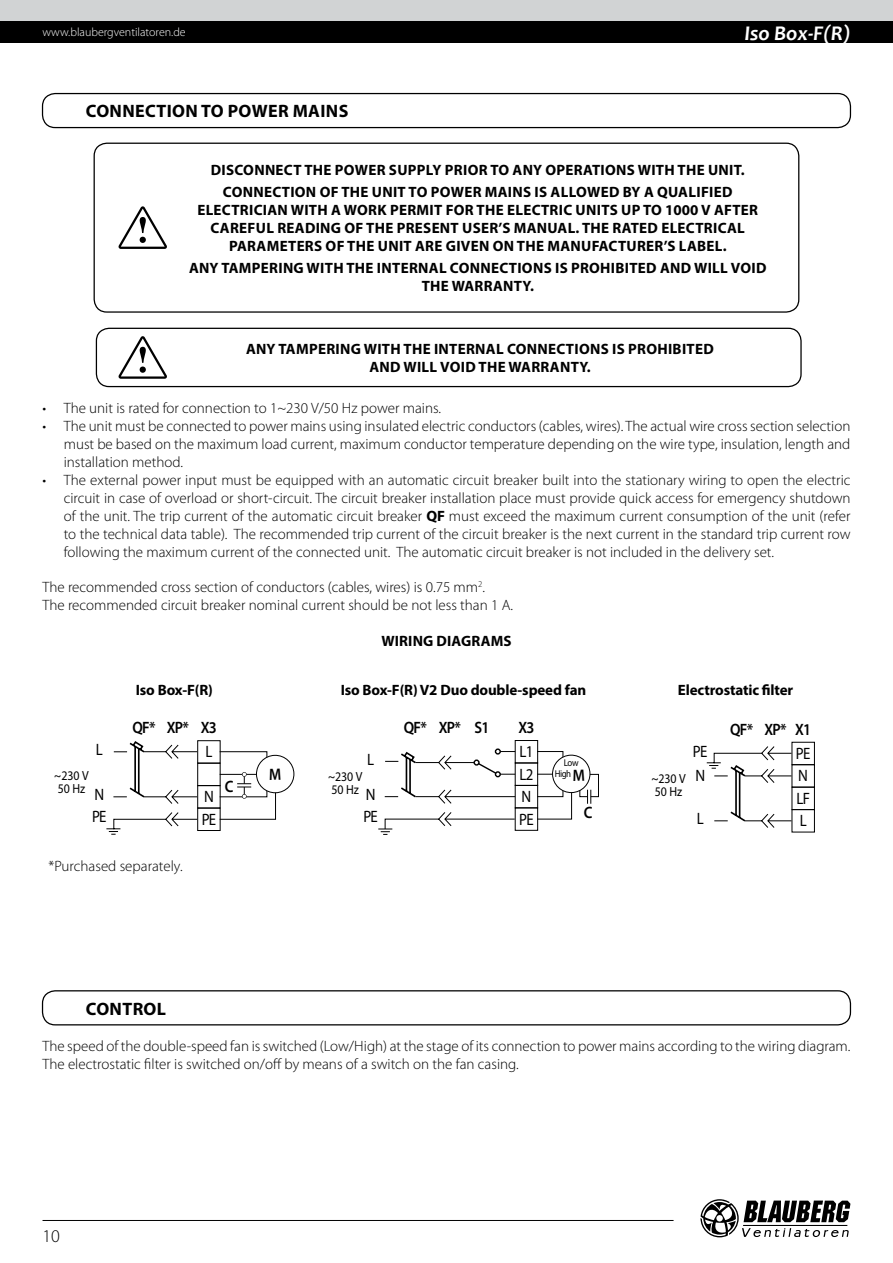
<style>
.page{position:relative;width:893px;height:1263px;background:#fff}
.page>*{position:absolute;margin:0;border:0;box-sizing:border-box;transform-origin:0 0}
.t1{font:italic 700 21px "Candara";color:#fff}
.t2{font:700 18px "Myriad Pro";letter-spacing:.02em;color:#000}
.t3{font:300 18px "Myriad Pro";color:#000}
.t4{font:16.5px/22.5px "Myriad Pro";letter-spacing:-.05em;color:#000;scale:.9 1}
.t5{font:600 16.5px "Myriad Pro";letter-spacing:-.05em;color:#000;scale:.9 1}
.t6{font:300 15px/18px "Myriad Pro";color:#000;text-align:justify}
.t7{font:700 15px/18px "Myriad Pro";letter-spacing:.02em;color:#000;text-align:center}
.t8{font:700 15px "Myriad Pro";letter-spacing:-.01em;color:#000}
.t9{font:13.2px/13.2px "Myriad Pro";color:#000;scale:.9 1}
.t10{font:300 12px "Myriad Pro";color:#fff}
.t11{font:9.9px/10.9px "Myriad Pro";letter-spacing:-.05em;color:#000;scale:.9 1}
.s1{font-weight:700}
</style>
<div class="page">
<div style="left:0;top:0;width:893px;height:21px;background:#d1d3d4"></div>
<div style="left:0;top:21px;width:893px;height:22px;background:#000"></div>
<svg style="left:700px;top:1199px;width:150px;height:38px"></svg>
<hr style="left:43px;top:1220px;width:631px;height:1px;background:#000">
<div style="left:94px;top:143px;width:705px;height:170px;border:1px solid #000;border-radius:13px"></div>
<svg style="left:118px;top:206px;width:49px;height:43px"></svg>
<div style="left:96px;top:328px;width:706px;height:59px;border:1px solid #000;border-radius:13px"></div>
<svg style="left:118px;top:336px;width:49px;height:43px"></svg>
<div style="left:197px;top:740px;width:24px;height:24px;border:1px solid #000"></div>
<div style="left:197px;top:763px;width:24px;height:23px;border:1px solid #000"></div>
<div style="left:197px;top:807px;width:24px;height:24px;border:1px solid #000"></div>
<div style="left:197px;top:785px;width:24px;height:23px;border:1px solid #000"></div>
<svg style="left:113px;top:740px;width:85px;height:65px"></svg>
<svg style="left:106px;top:811px;width:92px;height:24px"></svg>
<div style="left:256px;top:755px;width:38px;height:38px;border:1px solid #000;border-radius:50%"></div>
<div style="left:515px;top:740px;width:23px;height:23px;border:1px solid #000"></div>
<div style="left:515px;top:762px;width:23px;height:24px;border:1px solid #000"></div>
<div style="left:515px;top:807px;width:23px;height:24px;border:1px solid #000"></div>
<div style="left:515px;top:785px;width:23px;height:23px;border:1px solid #000"></div>
<svg style="left:378px;top:811px;width:138px;height:24px"></svg>
<div style="left:495px;top:748px;width:6px;height:7px;border:1px solid #000;border-radius:50%"></div>
<svg style="left:385px;top:749px;width:131px;height:56px"></svg>
<svg style="left:536px;top:751px;width:28px;height:12px"></svg>
<div style="left:552px;top:755px;width:38px;height:38px;background:#fff;border-radius:50%"></div>
<div style="left:552px;top:754px;width:39px;height:39px;border:1px solid #000;border-radius:50%"></div>
<div style="left:791px;top:742px;width:24px;height:23px;border:1px solid #000"></div>
<div style="left:791px;top:764px;width:24px;height:24px;border:1px solid #000"></div>
<div style="left:791px;top:809px;width:24px;height:23px;border:1px solid #000"></div>
<div style="left:791px;top:787px;width:24px;height:23px;border:1px solid #000"></div>
<svg style="left:706px;top:745px;width:86px;height:84px"></svg>
<div style="left:42px;top:990px;width:809px;height:35px;border:1px solid #000;border-radius:13px"></div>
<div style="left:42px;top:93px;width:809px;height:35px;border:1px solid #000;border-radius:13px"></div>
<svg style="left:219px;top:751px;width:62px;height:69px"></svg>
<svg style="left:536px;top:770px;width:63px;height:50px"></svg>
<p class="t10" style="left:43px;top:26px;width:145px">www.blaubergventilatoren.de</p>
<h1 class="t1" style="left:744px;top:20px;width:108px">Iso Box-F(R)</h1>
<p class="t2" style="left:86px;top:99px;width:264px">CONNECTION TO POWER MAINS</p>
<p class="t7" style="left:211px;top:158px;width:536px;line-height:22.2px">DISCONNECT THE POWER SUPPLY PRIOR TO ANY OPERATIONS WITH THE UNIT.<br>CONNECTION OF THE UNIT TO POWER MAINS IS ALLOWED BY A QUALIFIED</p>
<p class="t7" style="left:197px;top:201px;width:562px">ELECTRICIAN WITH A WORK PERMIT FOR THE ELECTRIC UNITS UP TO 1000 V AFTER<br>CAREFUL READING OF THE PRESENT USER’S MANUAL. THE RATED ELECTRICAL<br>PARAMETERS OF THE UNIT ARE GIVEN ON THE MANUFACTURER’S LABEL.</p>
<p class="t7" style="left:189px;top:259px;width:579px">ANY TAMPERING WITH THE INTERNAL CONNECTIONS IS PROHIBITED AND WILL VOID<br>THE WARRANTY.</p>
<p class="t7" style="left:246px;top:339px;width:469px">ANY TAMPERING WITH THE INTERNAL CONNECTIONS IS PROHIBITED<br>AND WILL VOID THE WARRANTY.</p>
<p class="t6" style="left:43px;top:400px;width:400px">• The unit is rated for connection to 1~230 V/50 Hz power mains.</p>
<p class="t6" style="left:64px;top:418px;width:788px;text-indent:-21px">• The unit must be connected to power mains using insulated electric conductors (cables, wires). The actual wire cross section selection must be based on the maximum load current, maximum conductor temperature depending on the wire type, insulation, length and installation method.</p>
<p class="t6" style="left:64px;top:472px;width:788px;text-indent:-21px">• The external power input must be equipped with an automatic circuit breaker built into the stationary wiring to open the electric circuit in case of overload or short-circuit. The circuit breaker installation place must provide quick access for emergency shutdown of the unit. The trip current of the automatic circuit breaker <span class="s1">QF</span> must exceed the maximum current consumption of the unit (refer to the technical data table). The recommended trip current of the circuit breaker is the next current in the standard trip current row following the maximum current of the connected unit. The automatic circuit breaker is not included in the delivery set.</p>
<p class="t6" style="left:43px;top:578px;width:472px">The recommended cross section of conductors (cables, wires) is 0.75 mm<sup>2</sup>.<br>The recommended circuit breaker nominal current should be not less than 1 A.</p>
<p class="t7" style="left:381px;top:631px;width:132px">WIRING DIAGRAMS</p>
<p class="t7" style="left:136px;top:680px;width:78px">Iso Box-F(R)</p>
<p class="t8" style="left:341px;top:680px;width:247px">Iso Box-F(R) V2 Duo double-speed fan</p>
<p class="t8" style="left:678px;top:680px;width:117px">Electrostatic filter</p>
<p class="t5" style="left:201px;top:717px;width:19px">X3</p>
<p class="t4" style="left:96px;top:738px;width:9px">L</p>
<p class="t4" style="left:205px;top:740px;width:9px">L</p>
<p class="t5" style="left:474px;top:717px;width:18px">S1</p>
<p class="t5" style="left:404px;top:717px;width:65px">QF* XP*</p>
<p class="t5" style="left:133px;top:717px;width:64px">QF* XP*</p>
<p class="t5" style="left:518px;top:717px;width:19px">X3</p>
<p class="t4" style="left:519px;top:740px;width:17px">L1<br>L2</p>
<p class="t5" style="left:730px;top:719px;width:64px">QF* XP*</p>
<p class="t5" style="left:795px;top:719px;width:19px">X1</p>
<p class="t4" style="left:796px;top:742px;width:18px">PE<br>N</p>
<p class="t4" style="left:693px;top:739px;width:18px">PE</p>
<p class="t4" style="left:367px;top:747px;width:9px">L</p>
<p class="t11" style="left:555px;top:757px;width:28px;text-indent:9px">Low<br>High</p>
<p class="t4" style="left:695px;top:764px;width:12px">N</p>
<p class="t4" style="left:697px;top:806px;width:9px">L</p>
<p class="t9" style="left:54px;top:768px;width:40px">~230 V</p>
<p class="t9" style="left:58px;top:782px;width:32px">50 Hz</p>
<p class="t9" style="left:328px;top:770px;width:40px">~230 V<br>50 Hz</p>
<p class="t9" style="left:651px;top:771px;width:40px">~230 V<br>50 Hz</p>
<p class="t5" style="left:225px;top:776px;width:11px">C</p>
<p class="t4" style="left:366px;top:783px;width:12px">N</p>
<p class="t4" style="left:95px;top:783px;width:12px">N</p>
<p class="t4" style="left:204px;top:785px;width:12px">N</p>
<p class="t4" style="left:92px;top:805px;width:18px">PE</p>
<p class="t4" style="left:522px;top:785px;width:12px">N</p>
<p class="t4" style="left:796px;top:787px;width:16px">LF</p>
<p class="t5" style="left:584px;top:802px;width:11px">C</p>
<p class="t4" style="left:363px;top:805px;width:18px">PE</p>
<p class="t4" style="left:519px;top:807px;width:18px">PE</p>
<p class="t4" style="left:202px;top:808px;width:18px">PE</p>
<p class="t4" style="left:800px;top:809px;width:9px">L</p>
<p class="t6" style="left:49px;top:857px;width:136px">*Purchased separately.</p>
<p class="t2" style="left:86px;top:997px;width:82px">CONTROL</p>
<p class="t6" style="left:43px;top:1037px;width:809px">The speed of the double-speed fan is switched (Low/High) at the stage of its connection to power mains according to the wiring diagram.<br>The electrostatic filter is switched on/off by means of a switch on the fan casing.</p>
<p class="t3" style="left:43px;top:1226px;width:19px">10</p>
</div>
